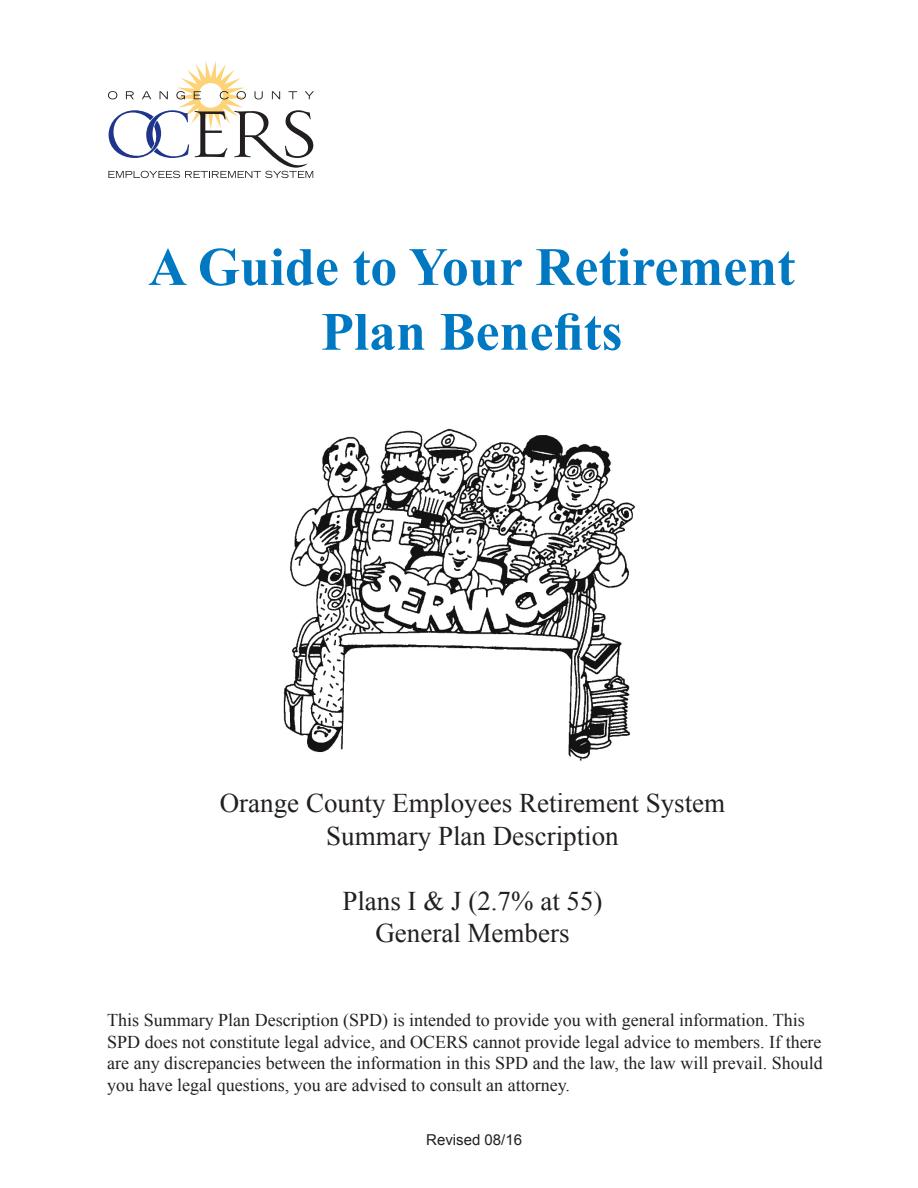
<style>
.page{position:relative;width:918px;height:1188px;background:#fff}
.page>*{position:absolute;margin:0;border:0;box-sizing:border-box;transform-origin:0 0}
.t1{font:700 54px/64.8px "Times New Roman";color:#0079c2;text-align:center}
.t2{font:27px "Times New Roman";color:#231f20}
.t3{font:18px/21.6px "Times New Roman";color:#231f20}
.t4{font:15px "Arial";color:#231f20}
</style>
<div class="page">
<img style="left:283px;top:428px;width:352px;height:333px">
<svg style="left:108px;top:61px;width:206px;height:117px"></svg>
<p class="t1" style="left:148px;top:233px;width:648px">A Guide to Your Retirement<br>Plan Benefits</p>
<p class="t2" style="left:220px;top:785px;width:507px">Orange County Employees Retirement System</p>
<p class="t2" style="left:326px;top:818px;width:294px">Summary Plan Description</p>
<p class="t2" style="left:342px;top:883px;width:262px">Plans I &amp; J (2.7% at 55)</p>
<p class="t2" style="left:375px;top:915px;width:196px">General Members</p>
<p class="t3" style="left:107px;top:1009px;width:717px">This Summary Plan Description (SPD) is intended to provide you with general information. This SPD does not constitute legal advice, and OCERS cannot provide legal advice to members. If there are any discrepancies between the information in this SPD and the law, the law will prevail. Should you have legal questions, you are advised to consult an attorney.</p>
<p class="t4" style="left:426px;top:1130px;width:97px">Revised 08/16</p>
</div>
